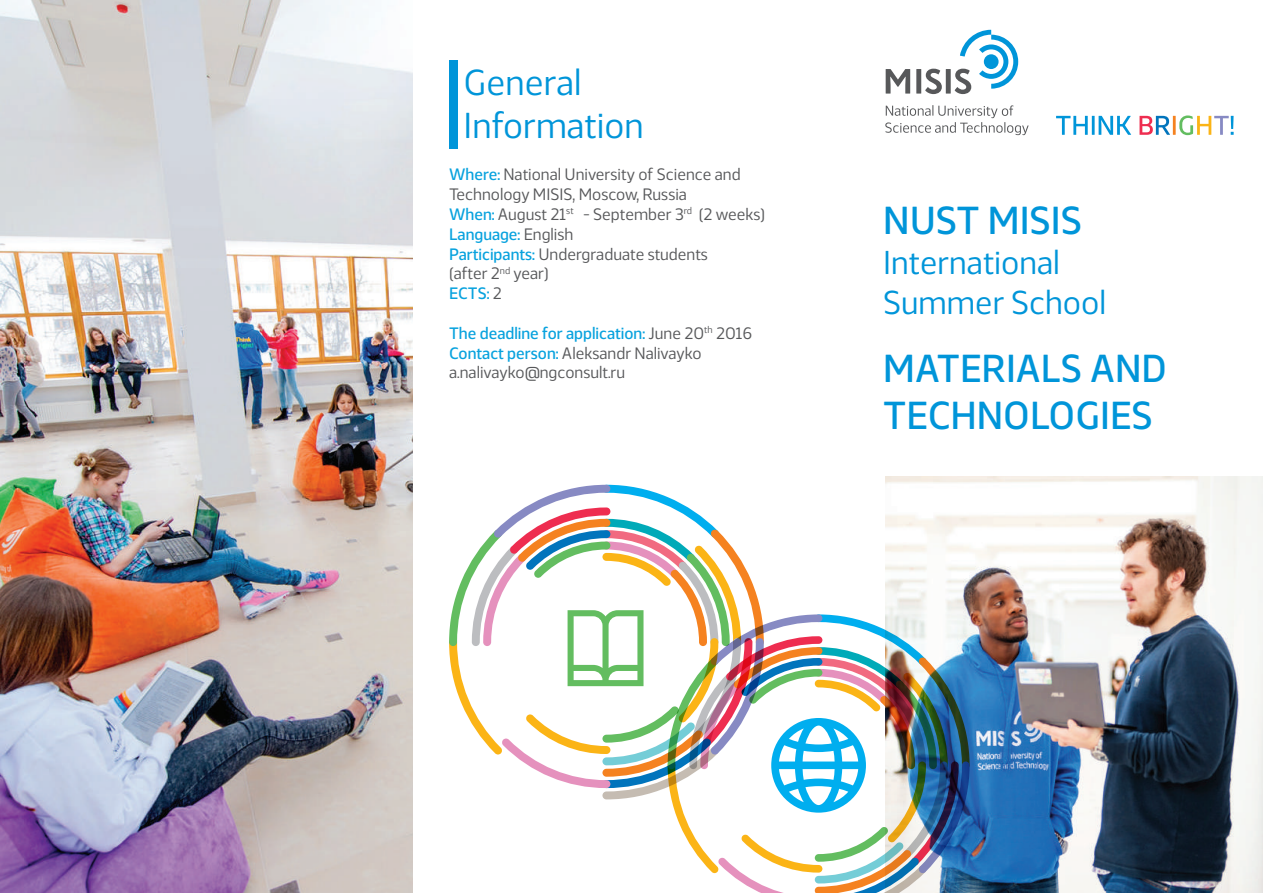
<style>
.page{position:relative;width:1263px;height:893px;background:#fff}
.page>*{position:absolute;margin:0;border:0;box-sizing:border-box;transform-origin:0 0}
.t1{font:500 39px/46.8px "Webnar";color:#0095d9}
.t2{font:36px/43.2px "Webnar";color:#0095d9}
.t3{font:33px/39.6px "Webnar";color:#0095d9}
.t4{font:16.5px/19.8px "Webnar";color:#57585a}
.s1{font-weight:500;color:#08a2de}
</style>
<div class="page">
<img style="left:885px;top:476px;width:378px;height:417px">
<svg style="left:1056px;top:116px;width:75px;height:19px"></svg>
<svg style="left:1139px;top:116px;width:31px;height:19px"></svg>
<hr style="left:1173px;top:116px;width:3px;height:19px;background:#f58220">
<svg style="left:1179px;top:115px;width:54px;height:20px"></svg>
<svg style="left:886px;top:30px;width:132px;height:64px"></svg>
<svg style="left:885px;top:105px;width:143px;height:30px"></svg>
<svg style="left:449px;top:485px;width:520px;height:408px"></svg>
<div style="left:449px;top:61px;width:8px;height:88px;background:#0095d9"></div>
<img style="left:0;top:0;width:412px;height:893px">
<h2 class="t2" style="left:464px;top:58px;width:181px">General<br>Information</h2>
<p class="t4" style="left:449px;top:163px;width:318px"><span class="s1">Where:</span> National University of Science and<br>Technology MISIS, Moscow, Russia<br><span class="s1">When:</span> August 21<sup>st</sup> - September 3<sup>rd</sup> (2 weeks)<br><span class="s1">Language:</span> English<br><span class="s1">Participants:</span> Undergraduate students<br>(after 2<sup>nd</sup> year)<br><span class="s1">ECTS:</span> 2</p>
<p class="t4" style="left:449px;top:322px;width:304px"><span class="s1">The deadline for application:</span> June 20<sup>th</sup> 2016<br><span class="s1">Contact person:</span> Aleksandr Nalivayko a.nalivayko@ngconsult.ru</p>
<h1 class="t1" style="left:883px;top:194px;width:200px">NUST MISIS</h1>
<h3 class="t3" style="left:883px;top:240px;width:225px">International<br>Summer School</h3>
<h1 class="t1" style="left:883px;top:342px;width:285px">MATERIALS AND<br>TECHNOLOGIES</h1>
</div>
